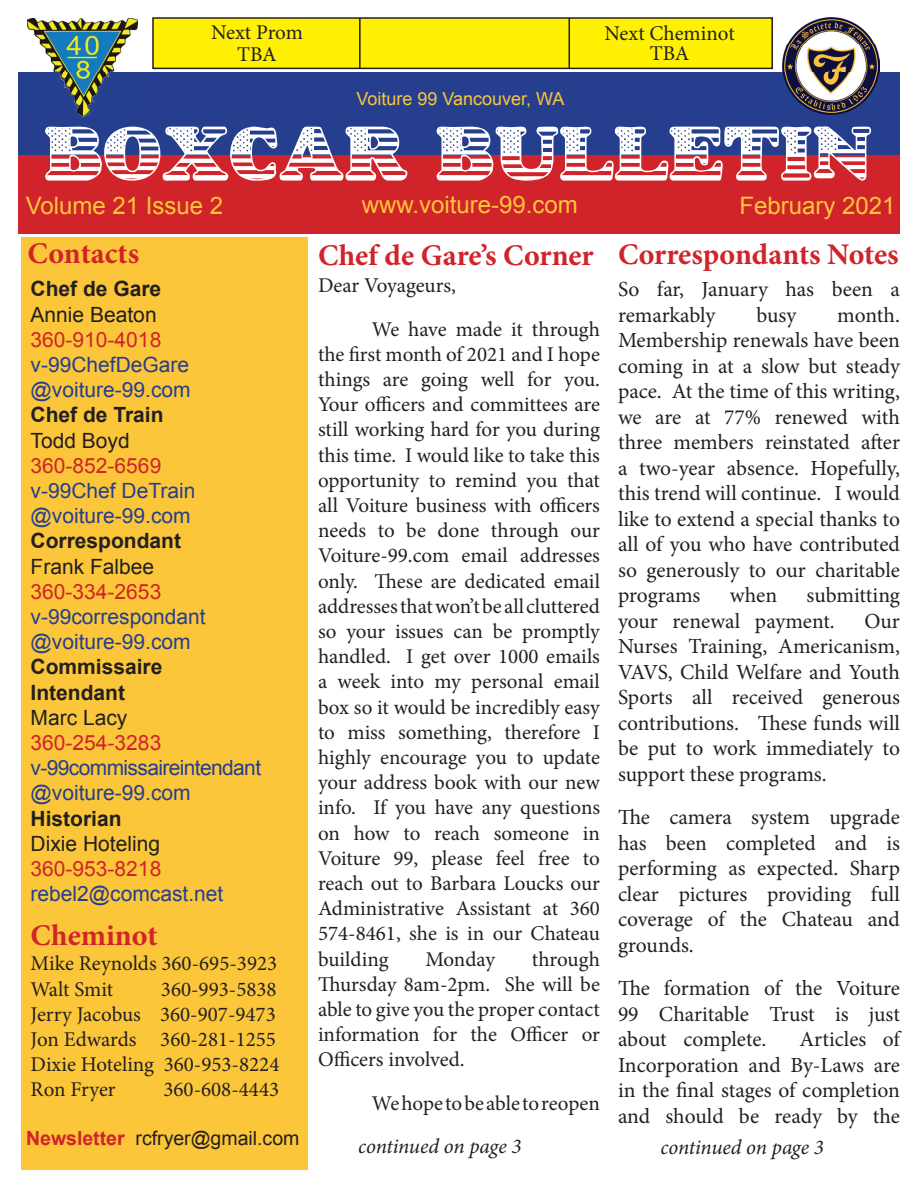
<style>
.page{position:relative;width:918px;height:1188px;background:#fff}
.page>*{position:absolute;margin:0;border:0;box-sizing:border-box;transform-origin:0 0}
.t1{font:54px "LMS Star Spangled";color:#fff}
.t2{font:700 30px "Minion Pro";color:#d1232a}
.t3{font:24px "Arial";color:#fbc639}
.t4{font:21.6px/25.5px "Minion Pro";letter-spacing:-.005em;color:#231f20;text-align:justify}
.t5{font:21px/25.2px "Minion Pro";color:#231f20}
.t6{font:21px/25.2px "Arial";color:#253f8e}
.t7{font:700 21px/25.2px "Arial";color:#231f20}
.t8{font:21px "Arial";color:#d1232a}
.t9{font:21px "Arial";color:#231f20}
.t10{font:21px/25.2px "Arial";letter-spacing:-.03em;color:#253f8e}
.t11{font:italic 21px "Minion Pro";letter-spacing:-.01em;color:#231f20}
.t12{font:19.5px "Arial";color:#231f20}
.t13{font:18px "Arial";color:#fbc639}
.s1{font-weight:700;color:#d1232a}
</style>
<div class="page">
<div style="left:21px;top:238px;width:287px;height:932px;background:#fbc639"></div>
<div style="left:18px;top:151px;width:882px;height:83px;background:#d1232a"></div>
<div style="left:18px;top:72px;width:882px;height:83px;background:#253f8e"></div>
<img style="left:27px;top:18px;width:111px;height:98px">
<img style="left:783px;top:18px;width:96px;height:96px">
<div style="left:153px;top:18px;width:619px;height:50px;background:#fff101"></div>
<div style="left:152px;top:17px;width:621px;height:52px;border:2px solid #231f20"></div>
<hr style="left:359px;top:18px;width:2px;height:50px;background:#231f20">
<hr style="left:568px;top:18px;width:2px;height:50px;background:#231f20">
<p class="t5" style="left:211px;top:22px;width:93px;line-height:21.6px;text-align:center">Next Prom<br>TBA</p>
<p class="t5" style="left:604px;top:24px;width:132px;line-height:19.5px;text-align:center">Next Cheminot<br>TBA</p>
<p class="t13" style="left:356px;top:87px;width:210px">Voiture 99 Vancouver, WA</p>
<h1 class="t1" style="left:45px;top:126px;width:829px">BOXCAR BULLETIN</h1>
<p class="t3" style="left:26px;top:190px;width:199px">Volume 21 Issue 2</p>
<p class="t3" style="left:362px;top:189px;width:218px">www.voiture-99.com</p>
<h2 class="t2" style="left:28px;top:232px;width:113px">Contacts</h2>
<h2 class="t2" style="left:318px;top:234px;width:277px">Chef de Gare’s Corner</h2>
<p class="t5" style="left:372px;top:264px;width:230px;line-height:43.2px;text-indent:-54px">Dear Voyageurs,<br>We have made it through</p>
<p class="t5" style="left:318px;top:342px;width:284px;text-align:justify">the first month of 2021 and I hope things are going well for you.<br>Your officers and committees are still working hard for you during this time. I would like to take this opportunity to remind you that all Voiture business with officers needs to be done through our Voiture-99.com email addresses only. These are dedicated email addresses that won’t be all cluttered so your issues can be promptly handled. I get over 1000 emails a week into my personal email box so it would be incredibly easy to miss something, therefore I highly encourage you to update your address book with our new info. If you have any questions on how to reach someone in Voiture 99, please feel free to reach out to Barbara Loucks our Administrative Assistant at 360<br>574-8461, she is in our Chateau building</p>
<p class="t7" style="left:31px;top:277px;width:132px">Chef de Gare</p>
<p class="t9" style="left:31px;top:300px;width:128px">Annie Beaton</p>
<p class="t8" style="left:31px;top:326px;width:132px">360-910-4018</p>
<p class="t6" style="left:31px;top:352px;width:162px">v-99ChefDeGare @voiture-99.com</p>
<p class="t7" style="left:31px;top:403px;width:135px">Chef de Train</p>
<p class="t9" style="left:31px;top:426px;width:101px">Todd Boyd</p>
<p class="t8" style="left:31px;top:452px;width:132px">360-852-6569</p>
<p class="t6" style="left:31px;top:478px;width:166px">v-99Chef DeTrain @voiture-99.com</p>
<p class="t7" style="left:31px;top:529px;width:152px">Correspondant</p>
<p class="t9" style="left:31px;top:552px;width:125px">Frank Falbee</p>
<p class="t8" style="left:31px;top:578px;width:132px">360-334-2653</p>
<p class="t6" style="left:31px;top:604px;width:177px">v-99correspondant @voiture-99.com</p>
<p class="t7" style="left:31px;top:655px;width:133px">Commissaire<br>Intendant</p>
<p class="t9" style="left:31px;top:704px;width:98px">Marc Lacy</p>
<p class="t8" style="left:31px;top:729px;width:132px">360-254-3283</p>
<p class="t10" style="left:31px;top:755px;width:232px">v-99commissaireintendant @voiture-99.com</p>
<p class="t7" style="left:31px;top:806px;width:93px">Historian</p>
<p class="t9" style="left:31px;top:830px;width:131px">Dixie Hoteling</p>
<p class="t8" style="left:31px;top:855px;width:132px">360-953-8218</p>
<p class="t6" style="left:31px;top:881px;width:194px">rebel2@comcast.net</p>
<h2 class="t2" style="left:31px;top:914px;width:128px">Cheminot</h2>
<p class="t5" style="left:31px;top:951px;width:248px">Mike Reynolds 360-695-3923<br>Walt Smit</p>
<p class="t5" style="left:318px;top:946px;width:284px;text-align:justify;text-indent:214px">through Thursday 8am-2pm. She will be able to give you the proper contact information for the Officer or Officers involved.</p>
<p class="t5" style="left:372px;top:1090px;width:229px">We hope to be able to reopen</p>
<p class="t5" style="left:425px;top:946px;width:71px">Monday</p>
<p class="t5" style="left:31px;top:976px;width:250px;text-indent:130px">360-993-5838<br>Jerry Jacobus 360-907-9473<br>Jon Edwards 360-281-1255<br>Dixie Hoteling 360-953-8224<br>Ron Fryer</p>
<p class="t5" style="left:163px;top:1077px;width:117px">360-608-4443</p>
<p class="t12" style="left:26px;top:1125px;width:275px"><span class="s1">Newsletter</span> rcfryer@gmail.com</p>
<p class="t11" style="left:358px;top:1132px;width:165px">continued on page 3</p>
<p class="t3" style="left:739px;top:190px;width:158px">February 2021</p>
<h2 class="t2" style="left:618px;top:233px;width:282px">Correspondants Notes</h2>
<p class="t4" style="left:618px;top:277px;width:283px">So far, January has been a remarkably</p>
<p class="t4" style="left:618px;top:302px;width:284px;text-indent:219px">month.<br>Membership renewals have been coming in at a slow but steady pace. At the time of this writing, we are at 77% renewed with three members reinstated after a two-year absence. Hopefully, this trend will continue. I would like to extend a special thanks to all of you who have contributed so generously to our charitable programs</p>
<p class="t4" style="left:756px;top:302px;width:41px">busy</p>
<p class="t4" style="left:618px;top:583px;width:284px;text-indent:189px">submitting your renewal payment.</p>
<p class="t4" style="left:730px;top:583px;width:49px">when</p>
<p class="t4" style="left:618px;top:608px;width:284px;text-indent:246px">Our Nurses Training, Americanism, VAVS, Child Welfare and Youth Sports all received generous contributions. These funds will be put to work immediately to support these programs.</p>
<p class="t4" style="left:618px;top:805px;width:284px">The camera system upgrade has been completed and is performing as expected. Sharp clear pictures providing full coverage of the Chateau and grounds.</p>
<p class="t4" style="left:618px;top:976px;width:283px">The formation of the Voiture 99 Charitable Trust is just about complete.</p>
<p class="t4" style="left:618px;top:1027px;width:284px;text-indent:181px">Articles of Incorporation and By-Laws are in the final stages of completion and should be ready by the</p>
<p class="t11" style="left:661px;top:1133px;width:165px">continued on page 3</p>
</div>
